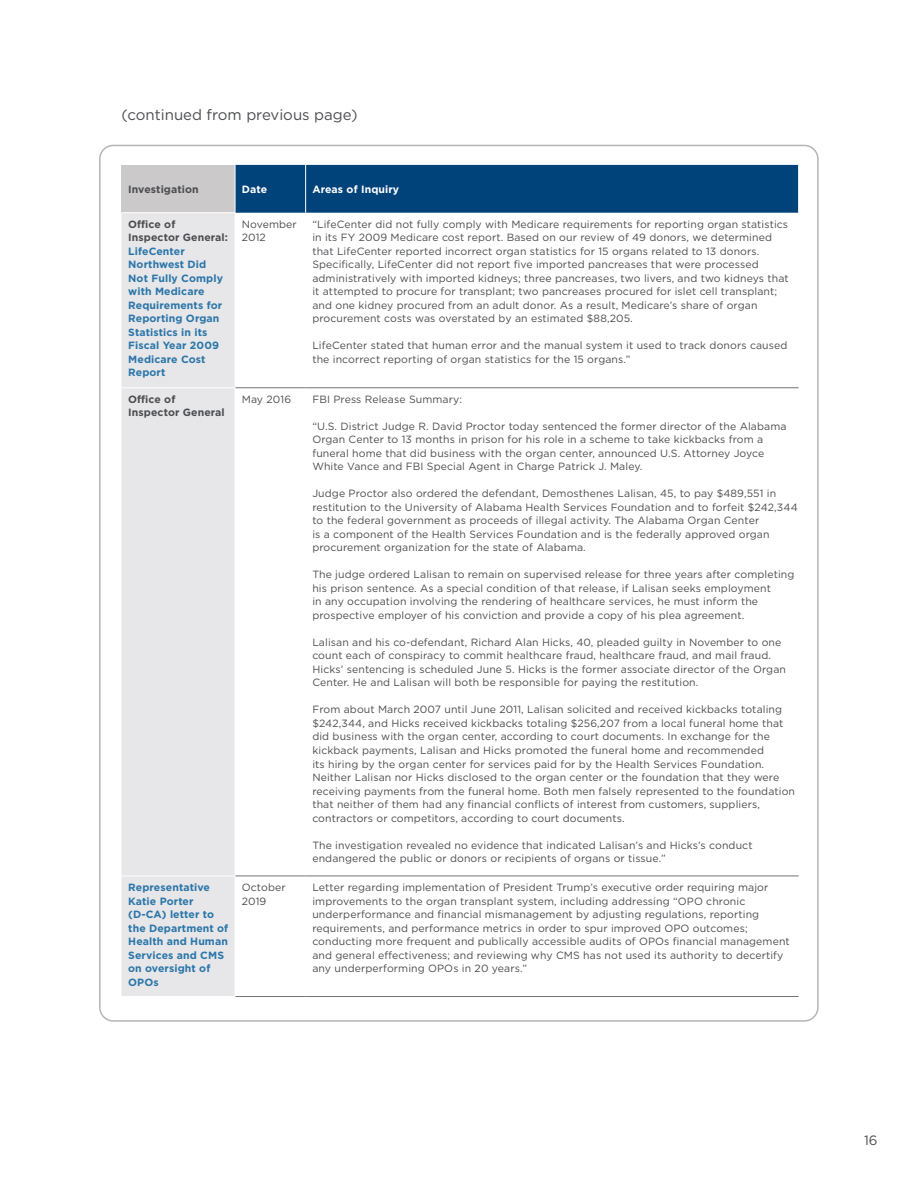
<style>
.page{position:relative;width:918px;height:1188px;background:#fff}
.page>*{position:absolute;margin:0;border:0;box-sizing:border-box;transform-origin:0 0}
.t1{font:15px "Gotham";color:#4c4d50}
.t2{font:13.5px "Gotham";color:#4c4d50}
.t3{font:10.5px/13.5px "Gotham";letter-spacing:.01em;color:#4c4d50}
.t4{font:700 10.5px/13.5px "Gotham";letter-spacing:.01em;color:#2a75a9}
.t5{font:700 10.5px/13.5px "Gotham";letter-spacing:.01em;color:#4c4d50}
.t6{font:700 10.5px "Gotham";letter-spacing:.01em;color:#fff}
</style>
<div class="page">
<div style="left:122px;top:165px;width:113px;height:48px;background:#cbc9c9"></div>
<div style="left:235px;top:165px;width:563px;height:48px;background:#00427a"></div>
<div style="left:122px;top:213px;width:113px;height:783px;background:#e7e7e9"></div>
<hr style="left:306px;top:388px;width:493px;height:1px;background:#757578">
<hr style="left:306px;top:876px;width:493px;height:1px;background:#757578">
<hr style="left:306px;top:996px;width:493px;height:1px;background:#757578">
<hr style="left:122px;top:212px;width:113px;height:1px;background:#fff">
<hr style="left:122px;top:387px;width:113px;height:1px;background:#fff">
<hr style="left:122px;top:876px;width:113px;height:1px;background:#fff">
<hr style="left:235px;top:165px;width:1px;height:47px;background:#fff">
<hr style="left:305px;top:165px;width:1px;height:48px;background:#fff">
<hr style="left:235px;top:388px;width:71px;height:1px;background:#757578">
<hr style="left:235px;top:876px;width:71px;height:1px;background:#757578">
<hr style="left:235px;top:996px;width:71px;height:1px;background:#757578">
<h1 class="t1" style="left:122px;top:106px;width:238px">(continued from previous page)</h1>
<p class="t5" style="left:128px;top:182px;width:72px">Investigation</p>
<p class="t6" style="left:242px;top:182px;width:27px">Date</p>
<p class="t6" style="left:312px;top:182px;width:88px">Areas of Inquiry</p>
<p class="t5" style="left:128px;top:217px;width:101px">Office of<br>Inspector General:</p>
<p class="t4" style="left:128px;top:244px;width:96px">LifeCenter<br>Northwest Did<br>Not Fully Comply with Medicare<br>Requirements for<br>Reporting Organ<br>Statistics in its<br>Fiscal Year 2009<br>Medicare Cost<br>Report</p>
<p class="t3" style="left:242px;top:217px;width:56px">November<br>2012</p>
<p class="t3" style="left:312px;top:217px;width:478px">“LifeCenter did not fully comply with Medicare requirements for reporting organ statistics in its FY 2009 Medicare cost report. Based on our review of 49 donors, we determined that LifeCenter reported incorrect organ statistics for 15 organs related to 13 donors.<br>Specifically, LifeCenter did not report five imported pancreases that were processed administratively with imported kidneys; three pancreases, two livers, and two kidneys that it attempted to procure for transplant; two pancreases procured for islet cell transplant; and one kidney procured from an adult donor. As a result, Medicare’s share of organ procurement costs was overstated by an estimated $88,205.</p>
<p class="t3" style="left:312px;top:339px;width:477px">LifeCenter stated that human error and the manual system it used to track donors caused the incorrect reporting of organ statistics for the 15 organs.”</p>
<p class="t5" style="left:128px;top:392px;width:98px">Office of<br>Inspector General</p>
<p class="t3" style="left:242px;top:392px;width:51px">May 2016</p>
<p class="t3" style="left:312px;top:392px;width:151px">FBI Press Release Summary:</p>
<p class="t3" style="left:312px;top:419px;width:476px">“U.S. District Judge R. David Proctor today sentenced the former director of the Alabama Organ Center to 13 months in prison for his role in a scheme to take kickbacks from a funeral home that did business with the organ center, announced U.S. Attorney Joyce White Vance and FBI Special Agent in Charge Patrick J. Maley.</p>
<p class="t3" style="left:312px;top:487px;width:487px">Judge Proctor also ordered the defendant, Demosthenes Lalisan, 45, to pay $489,551 in restitution to the University of Alabama Health Services Foundation and to forfeit $242,344 to the federal government as proceeds of illegal activity. The Alabama Organ Center<br>is a component of the Health Services Foundation and is the federally approved organ procurement organization for the state of Alabama.</p>
<p class="t3" style="left:312px;top:568px;width:484px">The judge ordered Lalisan to remain on supervised release for three years after completing his prison sentence. As a special condition of that release, if Lalisan seeks employment<br>in any occupation involving the rendering of healthcare services, he must inform the prospective employer of his conviction and provide a copy of his plea agreement.</p>
<p class="t3" style="left:312px;top:635px;width:475px">Lalisan and his co-defendant, Richard Alan Hicks, 40, pleaded guilty in November to one count each of conspiracy to commit healthcare fraud, healthcare fraud, and mail fraud.<br>Hicks’ sentencing is scheduled June 5. Hicks is the former associate director of the Organ Center. He and Lalisan will both be responsible for paying the restitution.</p>
<p class="t3" style="left:312px;top:703px;width:484px">From about March 2007 until June 2011, Lalisan solicited and received kickbacks totaling $242,344, and Hicks received kickbacks totaling $256,207 from a local funeral home that did business with the organ center, according to court documents. In exchange for the kickback payments, Lalisan and Hicks promoted the funeral home and recommended<br>its hiring by the organ center for services paid for by the Health Services Foundation.<br>Neither Lalisan nor Hicks disclosed to the organ center or the foundation that they were receiving payments from the funeral home. Both men falsely represented to the foundation that neither of them had any financial conflicts of interest from customers, suppliers, contractors or competitors, according to court documents.</p>
<p class="t3" style="left:312px;top:838px;width:442px">The investigation revealed no evidence that indicated Lalisan’s and Hicks’s conduct endangered the public or donors or recipients of organs or tissue.”</p>
<p class="t4" style="left:128px;top:881px;width:102px">Representative<br>Katie Porter (D-CA) letter to the Department of<br>Health and Human<br>Services and CMS on oversight of<br>OPOs</p>
<p class="t3" style="left:242px;top:881px;width:45px">October<br>2019</p>
<p class="t3" style="left:312px;top:881px;width:479px">Letter regarding implementation of President Trump’s executive order requiring major improvements to the organ transplant system, including addressing “OPO chronic underperformance and financial mismanagement by adjusting regulations, reporting requirements, and performance metrics in order to spur improved OPO outcomes; conducting more frequent and publically accessible audits of OPOs financial management and general effectiveness; and reviewing why CMS has not used its authority to decertify any underperforming OPOs in 20 years.”</p>
<p class="t2" style="left:864px;top:1131px;width:15px">16</p>
</div>
